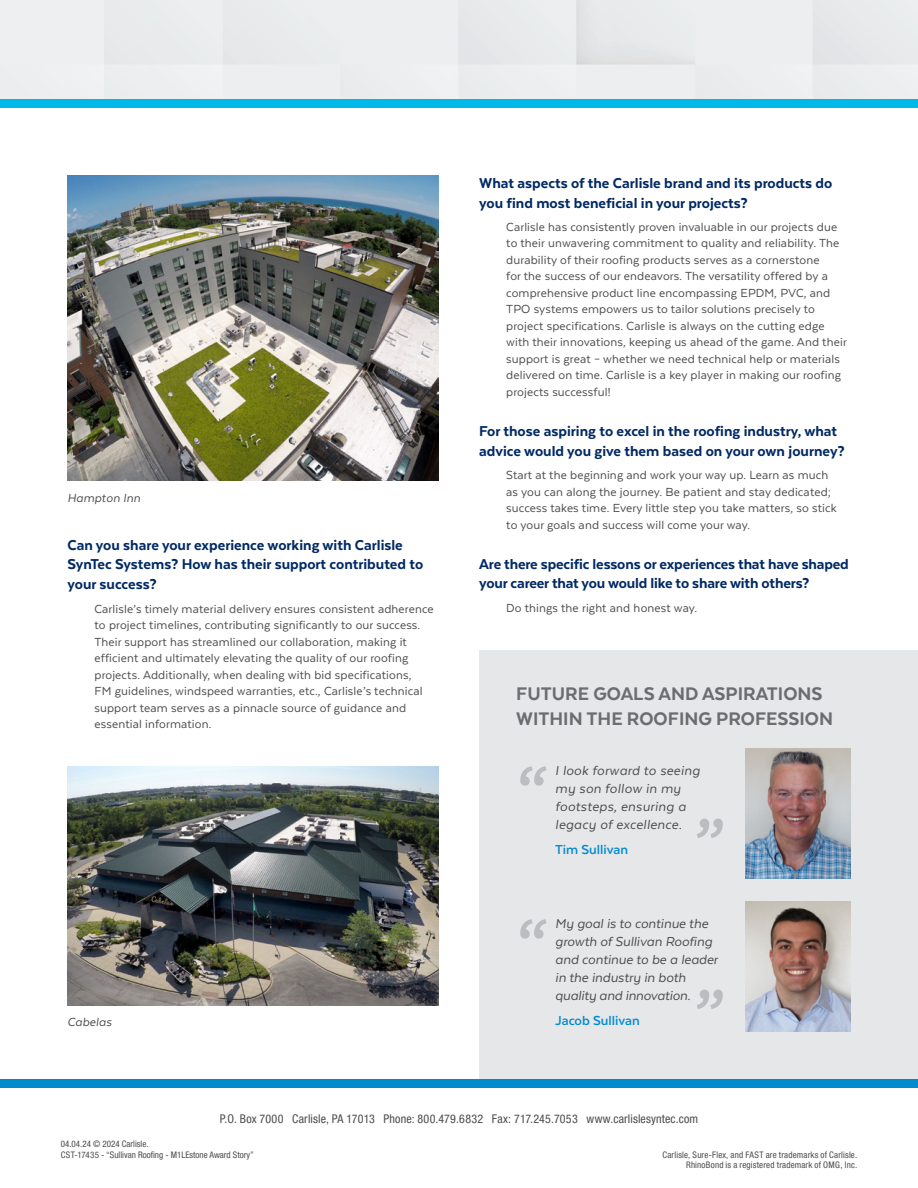
<style>
.page{position:relative;width:918px;height:1188px;background:#fff}
.page>*{position:absolute;margin:0;border:0;box-sizing:border-box;transform-origin:0 0}
.M1lestone_Question{font:500 90px "Texta";color:#bcbdc0}
.M1lestone_Question-2{font:800 21px/25.2px "Texta";color:#6c6d70}
.M1lestone_Question-3{font:800 16.5px/19.8px "Texta";color:#002964}
.t1{font:italic 15px/18px "Texta";color:#4b4c4d}
.t2{font:italic 15px/18px "Texta";letter-spacing:.02em;color:#4b4c4d}
.t3{font:700 15px "Texta";color:#008bcf}
.M1lestone_text{font:13.5px/16.5px "Texta";letter-spacing:.01em;color:#4b4c4d}
.M1lestone_text-2{font:italic 13.5px "Texta";letter-spacing:.01em;color:#4b4c4d}
.t4{font:condensed 12px "Helvetica Neue LT Pro";letter-spacing:.015em;color:#4b4c4d}
.t5{font:condensed 9px/10.5px "Helvetica Neue LT Pro";letter-spacing:.015em;color:#4b4c4d;text-align:right}
</style>
<div class="page">
<div style="left:479px;top:650px;width:439px;height:429px;background:#e6e7e9"></div>
<div style="left:0;top:1079px;width:918px;height:8px;background:#008bcf"></div>
<div style="left:0;top:0;width:918px;height:103px;background:#f2f3f4"></div>
<div style="left:0;top:100px;width:918px;height:8px;background:#00b9eb"></div>
<img style="left:68px;top:176px;width:371px;height:305px">
<img style="left:68px;top:767px;width:371px;height:239px">
<img style="left:745px;top:748px;width:105px;height:130px">
<img style="left:745px;top:901px;width:105px;height:130px">
<p class="M1lestone_text-2" style="left:68px;top:491px;width:74px">Hampton Inn</p>
<p class="M1lestone_Question-3" style="left:68px;top:535px;width:357px">Can you share your experience working with Carlisle<br>SynTec Systems? How has their support contributed to your success?</p>
<p class="M1lestone_text" style="left:94px;top:600px;width:341px">Carlisle’s timely material delivery ensures consistent adherence to project timelines, contributing significantly to our success.<br>Their support has streamlined our collaboration, making it efficient and ultimately elevating the quality of our roofing projects. Additionally, when dealing with bid specifications,<br>FM guidelines, windspeed warranties, etc., Carlisle’s technical support team serves as a pinnacle source of guidance and essential information.</p>
<p class="M1lestone_text-2" style="left:68px;top:1015px;width:46px">Cabelas</p>
<p class="M1lestone_Question-3" style="left:479px;top:173px;width:355px">What aspects of the Carlisle brand and its products do you find most beneficial in your projects?</p>
<p class="M1lestone_text" style="left:506px;top:218px;width:342px">Carlisle has consistently proven invaluable in our projects due to their unwavering commitment to quality and reliability. The durability of their roofing products serves as a cornerstone<br>for the success of our endeavors. The versatility offered by a comprehensive product line encompassing EPDM, PVC, and TPO systems empowers us to tailor solutions precisely to project specifications. Carlisle is always on the cutting edge with their innovations, keeping us ahead of the game. And their support is great – whether we need technical help or materials delivered on time. Carlisle is a key player in making our roofing projects successful!</p>
<p class="M1lestone_Question-3" style="left:479px;top:421px;width:367px">For those aspiring to excel in the roofing industry, what advice would you give them based on your own journey?</p>
<p class="M1lestone_text" style="left:506px;top:467px;width:332px">Start at the beginning and work your way up. Learn as much as you can along the journey. Be patient and stay dedicated; success takes time. Every little step you take matters, so stick to your goals and success will come your way.</p>
<p class="M1lestone_Question-3" style="left:479px;top:554px;width:371px">Are there specific lessons or experiences that have shaped your career that you would like to share with others?</p>
<p class="M1lestone_text" style="left:506px;top:599px;width:193px">Do things the right and honest way.</p>
<p class="M1lestone_Question-2" style="left:516px;top:681px;width:318px">FUTURE GOALS AND ASPIRATIONS<br>WITHIN THE ROOFING PROFESSION</p>
<p class="M1lestone_Question" style="left:516px;top:747px;width:35px">“</p>
<p class="t2" style="left:555px;top:762px;width:146px">I look forward to seeing my son follow in my footsteps, ensuring a legacy of excellence.</p>
<p class="t3" style="left:555px;top:842px;width:75px">Tim Sullivan</p>
<p class="M1lestone_Question" style="left:693px;top:799px;width:35px">”</p>
<p class="M1lestone_Question" style="left:516px;top:900px;width:35px">“</p>
<p class="t1" style="left:555px;top:915px;width:164px">My goal is to continue the growth of Sullivan Roofing and continue to be a leader in the industry in both quality and innovation.</p>
<p class="t3" style="left:555px;top:1013px;width:86px">Jacob Sullivan</p>
<p class="M1lestone_Question" style="left:693px;top:970px;width:35px">”</p>
<p class="t4" style="left:220px;top:1111px;width:480px">P.O. Box 7000 Carlisle, PA 17013 Phone: 800.479.6832 Fax: 717.245.7053 www.carlislesyntec.com</p>
<p class="t5" style="left:61px;top:1139px;width:89px">04.04.24 © 2024 Carlisle.</p>
<p class="t5" style="left:61px;top:1149px;width:195px">CST-17435 - “Sullivan Roofing - M1LEstone Award Story”</p>
<p class="t5" style="left:662px;top:1149px;width:196px">Carlisle, Sure-Flex, and FAST are trademarks of Carlisle.<br>RhinoBond is a registered trademark of OMG, Inc.</p>
</div>
